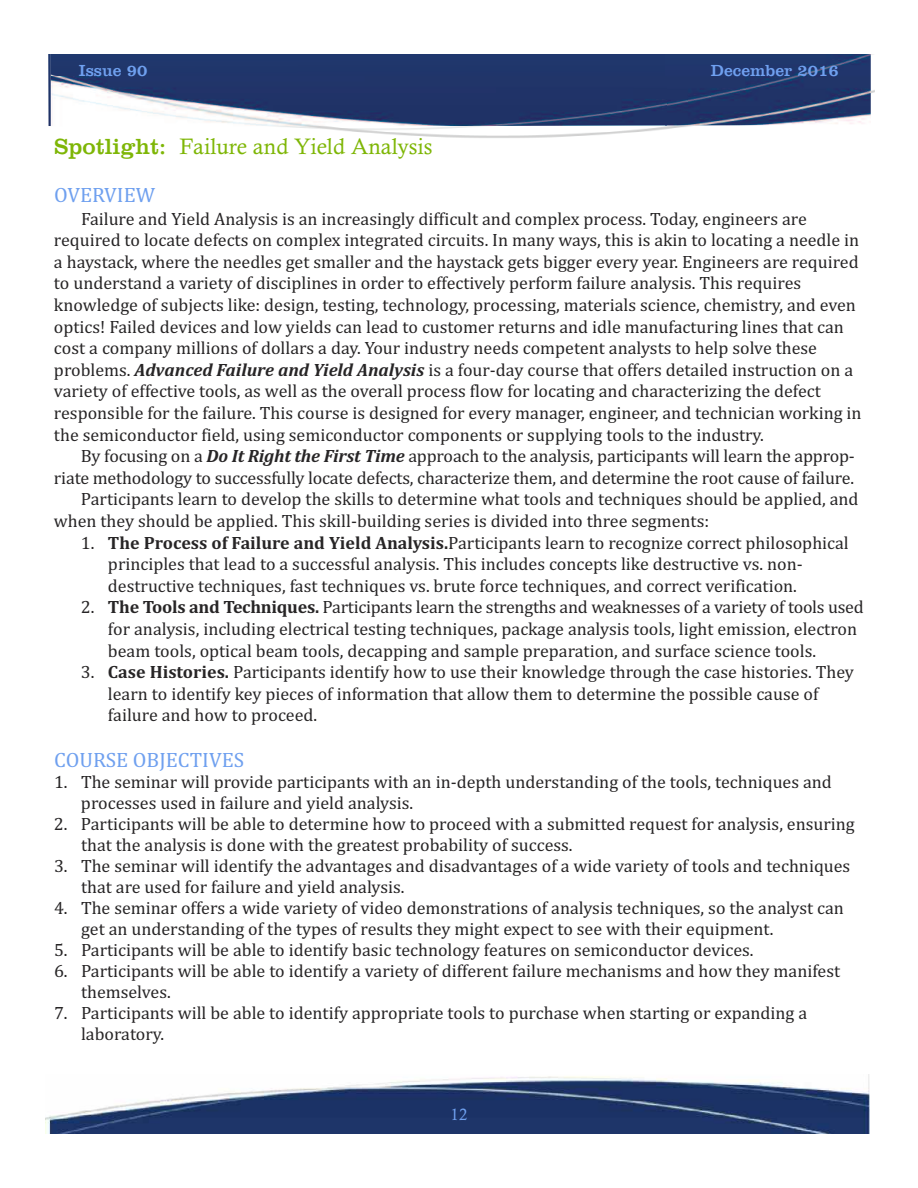
<style>
.page{position:relative;width:918px;height:1188px;background:#fff}
.page>*{position:absolute;margin:0;border:0;box-sizing:border-box;transform-origin:0 0}
.t1{font:22.5px "Calisto";color:#7eb606}
.t2{font:21px "Cambria";color:#6fa0ef}
.t3{font:18px/21.6px "Cambria";color:#272526}
.t4{font:16.5px "Clarendon BT";color:#6fa0ef}
.t5{font:16.5px "Calisto";color:#6fa0ef}
.s1{font-family:"Clarendon BT"}
.s2{font-weight:700;font-style:italic}
.s3{font-weight:700}
</style>
<div class="page">
<img style="left:48px;top:54px;width:775px;height:72px">
<img style="left:823px;top:54px;width:52px;height:70px">
<img style="left:51px;top:124px;width:772px;height:14px">
<img style="left:45px;top:1075px;width:825px;height:59px">
<p class="t4" style="left:79px;top:60px;width:70px">Issue 90</p>
<p class="t4" style="left:711px;top:60px;width:130px">December 2016</p>
<p class="t1" style="left:54px;top:133px;width:380px"><span class="s1">Spotlight:</span> Failure and Yield Analysis</p>
<p class="t2" style="left:54px;top:182px;width:103px">OVERVIEW</p>
<p class="t3" style="left:54px;top:208px;width:809px;text-indent:27px">Failure and Yield Analysis is an increasingly difficult and complex process. Today, engineers are required to locate defects on complex integrated circuits. In many ways, this is akin to locating a needle in a haystack, where the needles get smaller and the haystack gets bigger every year. Engineers are required to understand a variety of disciplines in order to effectively perform failure analysis. This requires knowledge of subjects like: design, testing, technology, processing, materials science, chemistry, and even optics! Failed devices and low yields can lead to customer returns and idle manufacturing lines that can cost a company millions of dollars a day. Your industry needs competent analysts to help solve these problems. <span class="s2">Advanced Failure and Yield Analysis</span> is a four-day course that offers detailed instruction on a variety of effective tools, as well as the overall process flow for locating and characterizing the defect responsible for the failure. This course is designed for every manager, engineer, and technician working in the semiconductor field, using semiconductor components or supplying tools to the industry.</p>
<p class="t3" style="left:81px;top:445px;width:775px">By focusing on a <span class="s2">Do It Right the First Time</span> approach to the analysis, participants will learn the approp-</p>
<p class="t3" style="left:54px;top:467px;width:802px">riate methodology to successfully locate defects, characterize them, and determine the root cause of failure.</p>
<p class="t3" style="left:81px;top:488px;width:779px">Participants learn to develop the skills to determine what tools and techniques should be applied, and</p>
<p class="t3" style="left:54px;top:510px;width:657px">when they should be applied. This skill-building series is divided into three segments:</p>
<p class="t3" style="left:108px;top:532px;width:742px;text-indent:-27px">1. <span class="s3">The Process of Failure and Yield Analysis.</span>Participants learn to recognize correct philosophical principles that lead to a successful analysis. This includes concepts like destructive vs. non&shy;destructive techniques, fast techniques vs. brute force techniques, and correct verification.</p>
<p class="t3" style="left:108px;top:596px;width:757px;text-indent:-27px">2. <span class="s3">The Tools and Techniques.</span> Participants learn the strengths and weaknesses of a variety of tools used for analysis, including electrical testing techniques, package analysis tools, light emission, electron beam tools, optical beam tools, decapping and sample preparation, and surface science tools.</p>
<p class="t3" style="left:108px;top:661px;width:748px;text-indent:-27px">3. <span class="s3">Case Histories.</span> Participants identify how to use their knowledge through the case histories. They learn to identify key pieces of information that allow them to determine the possible cause of failure and how to proceed.</p>
<p class="t2" style="left:54px;top:747px;width:192px">COURSE OBJECTIVES</p>
<p class="t3" style="left:81px;top:771px;width:752px;line-height:21px;text-indent:-27px">1. The seminar will provide participants with an in-depth understanding of the tools, techniques and processes used in failure and yield analysis.</p>
<p class="t3" style="left:81px;top:813px;width:775px;line-height:21px;text-indent:-27px">2. Participants will be able to determine how to proceed with a submitted request for analysis, ensuring that the analysis is done with the greatest probability of success.</p>
<p class="t3" style="left:81px;top:855px;width:771px;line-height:21px;text-indent:-27px">3. The seminar will identify the advantages and disadvantages of a wide variety of tools and techniques that are used for failure and yield analysis.</p>
<p class="t3" style="left:81px;top:897px;width:764px;line-height:21px;text-indent:-27px">4. The seminar offers a wide variety of video demonstrations of analysis techniques, so the analyst can get an understanding of the types of results they might expect to see with their equipment.</p>
<p class="t3" style="left:54px;top:939px;width:701px">5. Participants will be able to identify basic technology features on semiconductor devices.</p>
<p class="t3" style="left:81px;top:960px;width:761px;line-height:21px;text-indent:-27px">6. Participants will be able to identify a variety of different failure mechanisms and how they manifest themselves.</p>
<p class="t3" style="left:81px;top:1002px;width:728px;line-height:21px;text-indent:-27px">7. Participants will be able to identify appropriate tools to purchase when starting or expanding a laboratory.</p>
<p class="t5" style="left:451px;top:1105px;width:18px">12</p>
</div>
